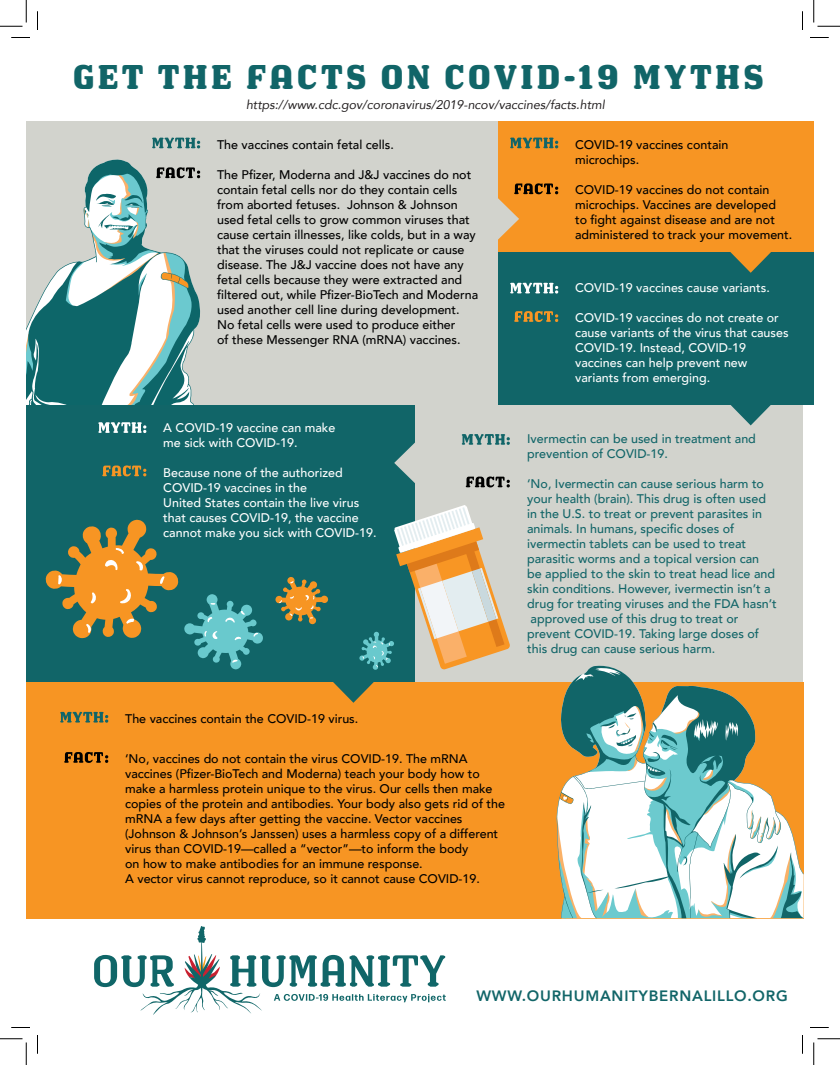
<style>
.page{position:relative;width:840px;height:1065px;background:#fff}
.page>*{position:absolute;margin:0;border:0;box-sizing:border-box;transform-origin:0 0}
.t1{font:700 33.75px "Los Feliz OT";letter-spacing:.1em;color:#116568}
.t2{font:800 15px "Avenir";letter-spacing:.05em;color:#116568}
.t3{font:500 12.5px/15px "Avenir";color:#000}
.t4{font:500 12.5px/15px "Avenir";color:#116568}
.t5{font:500 12.5px/15px "Avenir";color:#fff}
.t6{font:italic 12.5px "Avenir";color:#231f20}
</style>
<div class="page">
<div style="left:26px;top:405px;width:389px;height:284px;background:#116568"></div>
<div style="left:415px;top:405px;width:388px;height:277px;background:#d2d3cd"></div>
<div style="left:26px;top:682px;width:778px;height:236px;background:#f79523"></div>
<div style="left:26px;top:121px;width:472px;height:284px;background:#d2d3cd"></div>
<div style="left:498px;top:121px;width:316px;height:132px;background:#f79523"></div>
<div style="left:498px;top:253px;width:316px;height:152px;background:#116568"></div>
<svg style="left:710px;top:252px;width:81px;height:21px"></svg>
<svg style="left:730px;top:405px;width:41px;height:20px"></svg>
<svg style="left:94px;top:926px;width:351px;height:89px"></svg>
<svg style="left:152px;top:138px;width:48px;height:10px"></svg>
<svg style="left:60px;top:712px;width:48px;height:11px"></svg>
<svg style="left:510px;top:138px;width:48px;height:10px"></svg>
<svg style="left:510px;top:283px;width:48px;height:11px"></svg>
<svg style="left:98px;top:422px;width:48px;height:11px"></svg>
<svg style="left:64px;top:752px;width:44px;height:11px"></svg>
<svg style="left:498px;top:183px;width:60px;height:70px"></svg>
<svg style="left:514px;top:311px;width:44px;height:11px"></svg>
<svg style="left:102px;top:465px;width:44px;height:11px"></svg>
<svg style="left:45px;top:520px;width:218px;height:149px"></svg>
<svg style="left:556px;top:665px;width:248px;height:253px"></svg>
<svg style="left:557px;top:700px;width:246px;height:219px"></svg>
<svg style="left:275px;top:434px;width:235px;height:269px"></svg>
<svg style="left:26px;top:159px;width:175px;height:246px"></svg>
<svg style="left:11px;top:37px;width:19px;height:1px"></svg>
<svg style="left:810px;top:37px;width:19px;height:1px"></svg>
<svg style="left:11px;top:1027px;width:19px;height:1px"></svg>
<svg style="left:810px;top:1027px;width:19px;height:1px"></svg>
<svg style="left:37px;top:11px;width:1px;height:19px"></svg>
<svg style="left:37px;top:1035px;width:1px;height:19px"></svg>
<svg style="left:802px;top:11px;width:1px;height:19px"></svg>
<svg style="left:802px;top:1035px;width:1px;height:19px"></svg>
<svg style="left:0;top:0;width:27px;height:27px"></svg>
<svg style="left:0;top:1039px;width:27px;height:26px"></svg>
<svg style="left:814px;top:0;width:26px;height:27px"></svg>
<svg style="left:814px;top:1039px;width:26px;height:26px"></svg>
<h1 class="t1" style="left:73px;top:58px;width:692px">GET THE FACTS ON COVID-19 MYTHS</h1>
<p class="t6" style="left:246px;top:99px;width:360px">https://www.cdc.gov/coronavirus/2019-ncov/vaccines/facts.html</p>
<p class="t3" style="left:217px;top:139px;width:178px">The vaccines contain fetal cells.</p>
<p class="t3" style="left:217px;top:167px;width:263px">The Pfizer, Moderna and J&amp;J vaccines do not contain fetal cells nor do they contain cells from aborted fetuses. Johnson &amp; Johnson used fetal cells to grow common viruses that cause certain illnesses, like colds, but in a way that the viruses could not replicate or cause disease. The J&amp;J vaccine does not have any fetal cells because they were extracted and filtered out, while Pfizer-BioTech and Moderna used another cell line during development.<br>No fetal cells were used to produce either<br>of these Messenger RNA (mRNA) vaccines.</p>
<p class="t5" style="left:163px;top:419px;width:174px">A COVID-19 vaccine can make me sick with COVID-19.</p>
<p class="t5" style="left:163px;top:464px;width:215px">Because none of the authorized<br>COVID-19 vaccines in the<br>United States contain the live virus that causes COVID-19, the vaccine cannot make you sick with COVID-19.</p>
<p class="t3" style="left:575px;top:138px;width:155px">COVID-19 vaccines contain microchips.</p>
<p class="t3" style="left:575px;top:183px;width:219px">COVID-19 vaccines do not contain microchips. Vaccines are developed<br>to fight against disease and are not administered to track your movement.</p>
<p class="t5" style="left:575px;top:281px;width:196px">COVID-19 vaccines cause variants.</p>
<p class="t5" style="left:575px;top:311px;width:215px">COVID-19 vaccines do not create or cause variants of the virus that causes<br>COVID-19. Instead, COVID-19 vaccines can help prevent new variants from emerging.</p>
<p class="t4" style="left:527px;top:433px;width:230px">Ivermectin can be used in treatment and prevention of COVID-19.</p>
<p class="t4" style="left:527px;top:478px;width:251px">‘No, Ivermectin can cause serious harm to your health (brain). This drug is often used in the U.S. to treat or prevent parasites in animals. In humans, specific doses of ivermectin tablets can be used to treat parasitic worms and a topical version can be applied to the skin to treat head lice and skin conditions. However, ivermectin isn’t a drug for treating viruses and the FDA hasn’t approved use of this drug to treat or prevent COVID-19. Taking large doses of this drug can cause serious harm.</p>
<p class="t3" style="left:125px;top:713px;width:235px">The vaccines contain the COVID-19 virus.</p>
<p class="t3" style="left:125px;top:751px;width:382px">‘No, vaccines do not contain the virus COVID-19. The mRNA vaccines (Pfizer-BioTech and Moderna) teach your body how to make a harmless protein unique to the virus. Our cells then make copies of the protein and antibodies. Your body also gets rid of the mRNA a few days after getting the vaccine. Vector vaccines (Johnson &amp; Johnson’s Janssen) uses a harmless copy of a different virus than COVID-19—called a “vector”—to inform the body<br>on how to make antibodies for an immune response.<br>A vector virus cannot reproduce, so it cannot cause COVID-19.</p>
<p class="t2" style="left:476px;top:988px;width:313px">WWW.OURHUMANITYBERNALILLO.ORG</p>
</div>
